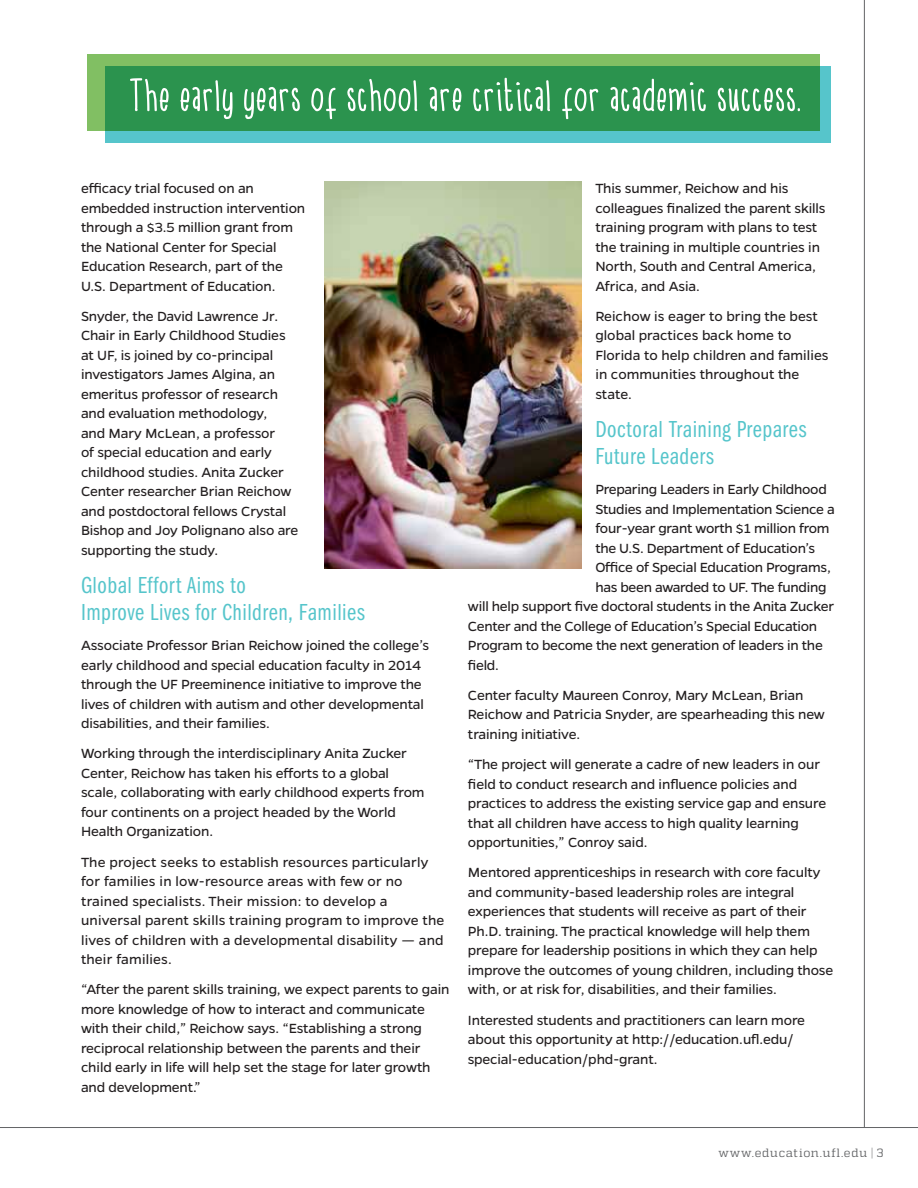
<style>
.page{position:relative;width:918px;height:1188px;background:#fff}
.page>*{position:absolute;margin:0;border:0;box-sizing:border-box;transform-origin:0 0}
.t1{font:24px/27px "Franklin Gothic URW Com Boo";letter-spacing:.02em;color:#56c5cb}
.t2{font:15px/19.5px "Gentona";letter-spacing:-.01em;color:#231f20}
.t3{font:15px/19.5px "Gentona";letter-spacing:.01em;color:#231f20}
.t4{font:12px "Quadon";letter-spacing:.06em;color:#636466}
</style>
<div class="page">
<div style="left:105px;top:66px;width:726px;height:77px;background:#56c5cb"></div>
<svg style="left:87px;top:54px;width:732px;height:77px;background:#419e53"></svg>
<img style="left:324px;top:182px;width:258px;height:386px">
<svg style="left:130px;top:78px;width:39px;height:33px"></svg>
<svg style="left:180px;top:80px;width:53px;height:39px;background:#5bab76"></svg>
<svg style="left:244px;top:87px;width:56px;height:32px;background:#65b07e"></svg>
<svg style="left:311px;top:88px;width:25px;height:31px"></svg>
<svg style="left:347px;top:79px;width:70px;height:33px;background:#60ae7a"></svg>
<svg style="left:429px;top:87px;width:32px;height:24px"></svg>
<svg style="left:473px;top:78px;width:77px;height:33px;background:#5cac77"></svg>
<svg style="left:562px;top:88px;width:36px;height:31px"></svg>
<svg style="left:610px;top:79px;width:96px;height:32px;background:#64b07e"></svg>
<svg style="left:718px;top:87px;width:82px;height:24px;background:#71b688"></svg>
<hr style="left:864px;top:0;width:1px;height:1127px;background:#636466">
<hr style="left:0;top:1127px;width:918px;height:1px;background:#636466">
<p class="t2" style="left:81px;top:179px;width:226px">efficacy trial focused on an embedded instruction intervention through a $3.5 million grant from the National Center for Special<br>Education Research, part of the<br>U.S. Department of Education.</p>
<p class="t2" style="left:81px;top:306px;width:219px">Snyder, the David Lawrence Jr.<br>Chair in Early Childhood Studies at UF, is joined by co-principal investigators James Algina, an emeritus professor of research and evaluation methodology,<br>and Mary McLean, a professor<br>of special education and early childhood studies. Anita Zucker<br>Center researcher Brian Reichow and postdoctoral fellows Crystal<br>Bishop and Joy Polignano also are supporting the study.</p>
<h1 class="t1" style="left:81px;top:572px;width:285px">Global Effort Aims to<br>Improve Lives for Children, Families</h1>
<p class="t2" style="left:81px;top:636px;width:350px">Associate Professor Brian Reichow joined the college’s early childhood and special education faculty in 2014 through the UF Preeminence initiative to improve the lives of children with autism and other developmental disabilities, and their families.</p>
<p class="t2" style="left:81px;top:744px;width:345px">Working through the interdisciplinary Anita Zucker Center, Reichow has taken his efforts to a global scale, collaborating with early childhood experts from four continents on a project headed by the World Health Organization.</p>
<p class="t3" style="left:81px;top:852px;width:365px">The project seeks to establish resources particularly for families in low-resource areas with few or no trained specialists. Their mission: to develop a universal parent skills training program to improve the lives of children with a developmental disability — and their families.</p>
<p class="t2" style="left:81px;top:980px;width:370px">“After the parent skills training, we expect parents to gain more knowledge of how to interact and communicate with their child,” Reichow says. “Establishing a strong reciprocal relationship between the parents and their child early in life will help set the stage for later growth and development.”</p>
<p class="t2" style="left:595px;top:179px;width:232px">This summer, Reichow and his colleagues finalized the parent skills training program with plans to test the training in multiple countries in<br>North, South and Central America,<br>Africa, and Asia.</p>
<p class="t2" style="left:595px;top:306px;width:235px">Reichow is eager to bring the best global practices back home to<br>Florida to help children and families in communities throughout the state.</p>
<h1 class="t1" style="left:595px;top:416px;width:213px">Doctoral Training Prepares<br>Future Leaders</h1>
<p class="t2" style="left:595px;top:480px;width:233px">Preparing Leaders in Early Childhood</p>
<p class="t2" style="left:595px;top:499px;width:241px">Studies and Implementation Science a</p>
<p class="t2" style="left:595px;top:519px;width:236px">four-year grant worth $1 million from</p>
<p class="t2" style="left:595px;top:538px;width:221px">the U.S. Department of Education’s</p>
<p class="t2" style="left:595px;top:558px;width:237px">Office of Special Education Programs,</p>
<p class="t2" style="left:595px;top:577px;width:233px">has been awarded to UF. The funding</p>
<p class="t2" style="left:468px;top:597px;width:368px">will help support five doctoral students in the Anita Zucker</p>
<p class="t2" style="left:468px;top:616px;width:351px">Center and the College of Education’s Special Education</p>
<p class="t2" style="left:468px;top:636px;width:356px">Program to become the next generation of leaders in the</p>
<p class="t2" style="left:468px;top:655px;width:33px">field.</p>
<p class="t2" style="left:468px;top:685px;width:358px">Center faculty Maureen Conroy, Mary McLean, Brian<br>Reichow and Patricia Snyder, are spearheading this new training initiative.</p>
<p class="t2" style="left:468px;top:755px;width:360px">“The project will generate a cadre of new leaders in our field to conduct research and influence policies and practices to address the existing service gap and ensure that all children have access to high quality learning opportunities,” Conroy said.</p>
<p class="t2" style="left:468px;top:863px;width:367px">Mentored apprenticeships in research with core faculty and community-based leadership roles are integral experiences that students will receive as part of their Ph.D. training. The practical knowledge will help them prepare for leadership positions in which they can help improve the outcomes of young children, including those with, or at risk for, disabilities, and their families.</p>
<p class="t2" style="left:468px;top:1010px;width:339px">Interested students and practitioners can learn more about this opportunity at http://education.ufl.edu/ special-education/phd-grant.</p>
<p class="t4" style="left:719px;top:1146px;width:167px">www.education.ufl.edu | 3</p>
</div>
